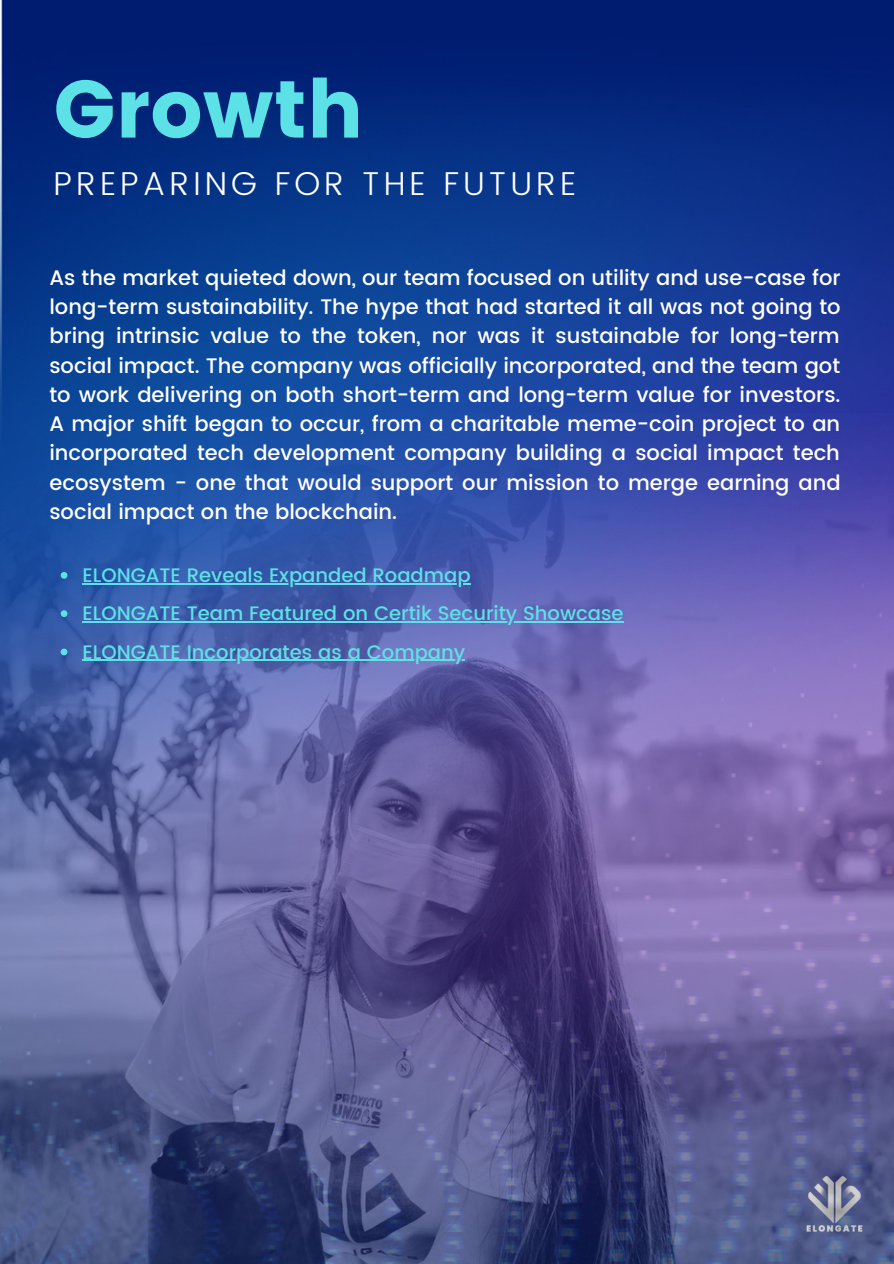
<style>
.page{position:relative;width:894px;height:1264px;background:#fff}
.page>*{position:absolute;margin:0;border:0;box-sizing:border-box;transform-origin:0 0}
.t1{font:81px "Poppins";color:#5ce1e6}
.t2{font:300 33px "Poppins";letter-spacing:.12em;color:#fff}
.t3{font:500 21px/29.2px "Poppins";color:#fff;text-align:justify}
.t4{font:500 19.5px "Poppins";color:#5ce1e6}
</style>
<div class="page">
<img style="left:0;top:0;width:893px;height:413px">
<img style="left:0;top:413px;width:893px;height:850px">
<svg style="left:61px;top:572px;width:6px;height:6px"></svg>
<hr style="left:83px;top:583px;width:387px;height:1px;background:#5ce1e6">
<svg style="left:61px;top:610px;width:6px;height:7px"></svg>
<hr style="left:83px;top:621px;width:540px;height:1px;background:#5ce1e6">
<svg style="left:61px;top:648px;width:6px;height:7px"></svg>
<hr style="left:83px;top:660px;width:382px;height:1px;background:#5ce1e6">
<p class="t1" style="left:54px;top:62px;width:311px">Growth</p>
<p class="t2" style="left:54px;top:164px;width:524px">PREPARING FOR THE FUTURE</p>
<p class="t3" style="left:49px;top:263px;width:792px">As the market quieted down, our team focused on utility and use-case for long-term sustainability. The hype that had started it all was not going to bring intrinsic value to the token, nor was it sustainable for long-term social impact. The company was officially incorporated, and the team got to work delivering on both short-term and long-term value for investors.<br>A major shift began to occur, from a charitable meme-coin project to an incorporated tech development company building a social impact tech ecosystem - one that would support our mission to merge earning and social impact on the blockchain.</p>
<p class="t4" style="left:83px;top:564px;width:389px">ELONGATE Reveals Expanded Roadmap</p>
<p class="t4" style="left:83px;top:602px;width:542px">ELONGATE Team Featured on Certik Security Showcase</p>
<p class="t4" style="left:83px;top:640px;width:384px">ELONGATE Incorporates as a Company</p>
</div>
